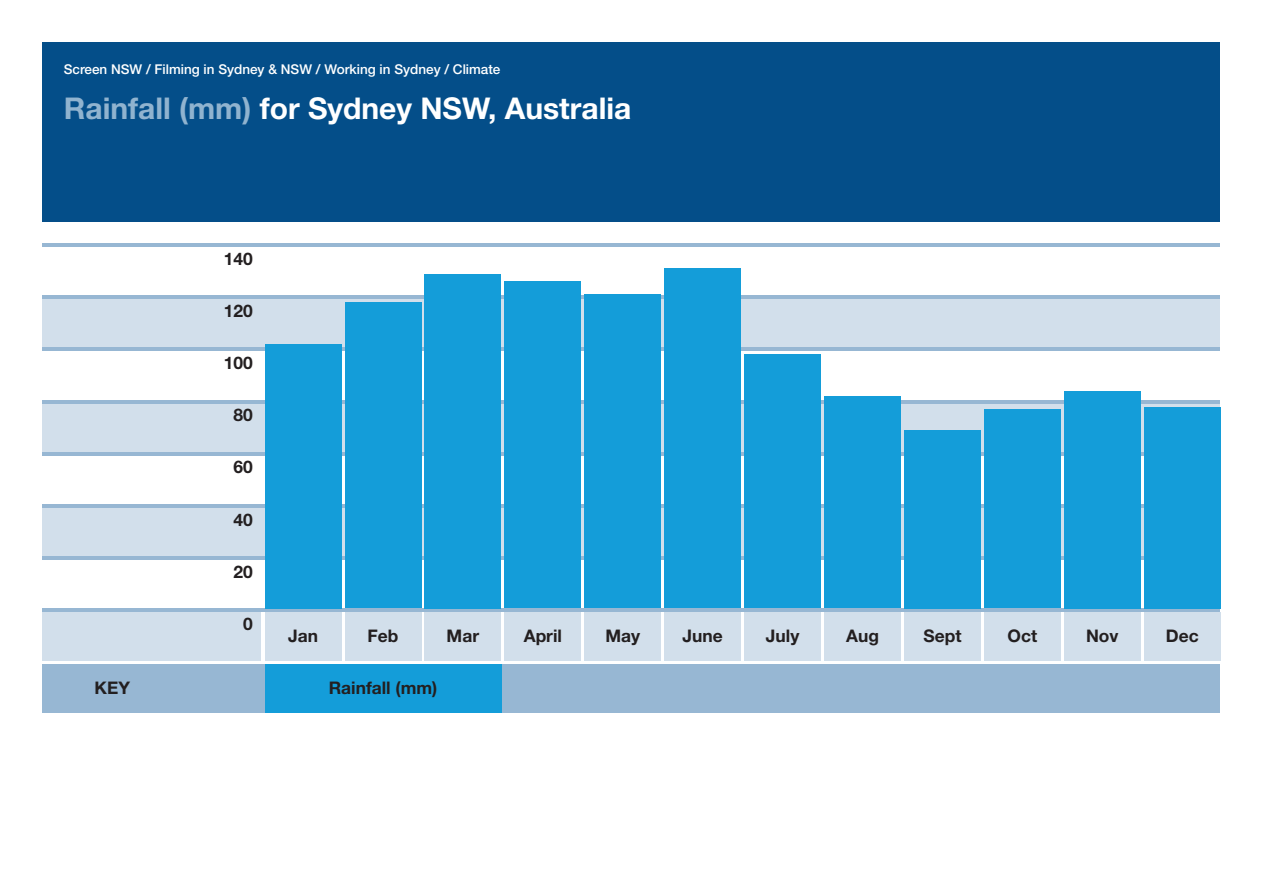
<style>
.page{position:relative;width:1263px;height:893px;background:#fff}
.page>*{position:absolute;margin:0;border:0;box-sizing:border-box;transform-origin:0 0}
.Section_Titles{font:700 30px "Helvetica Neue";color:#fff}
.t1{font:700 17.4px "Helvetica Neue";color:#231f20}
.t2{font:500 13.5px "Helvetica Neue";color:#fff}
.s1{color:#90b3cf}
</style>
<div class="page">
<div style="left:43px;top:43px;width:1177px;height:179px;background:#044e89"></div>
<div style="left:265px;top:612px;width:76px;height:48px;background:#d2dfeb"></div>
<div style="left:345px;top:612px;width:76px;height:48px;background:#d2dfeb"></div>
<div style="left:425px;top:612px;width:76px;height:48px;background:#d2dfeb"></div>
<div style="left:505px;top:612px;width:76px;height:48px;background:#d2dfeb"></div>
<div style="left:585px;top:612px;width:76px;height:48px;background:#d2dfeb"></div>
<div style="left:664px;top:612px;width:77px;height:48px;background:#d2dfeb"></div>
<div style="left:744px;top:612px;width:77px;height:48px;background:#d2dfeb"></div>
<div style="left:824px;top:612px;width:77px;height:48px;background:#d2dfeb"></div>
<div style="left:904px;top:612px;width:77px;height:48px;background:#d2dfeb"></div>
<div style="left:984px;top:612px;width:76px;height:48px;background:#d2dfeb"></div>
<div style="left:1064px;top:612px;width:76px;height:48px;background:#d2dfeb"></div>
<div style="left:1144px;top:612px;width:76px;height:48px;background:#d2dfeb"></div>
<div style="left:43px;top:612px;width:218px;height:49px;background:#d2dfeb"></div>
<div style="left:43px;top:507px;width:1177px;height:49px;background:#d2dfeb"></div>
<div style="left:43px;top:403px;width:1177px;height:49px;background:#d2dfeb"></div>
<div style="left:43px;top:299px;width:1177px;height:49px;background:#d2dfeb"></div>
<div style="left:43px;top:664px;width:1177px;height:48px;background:#97b7d3"></div>
<div style="left:265px;top:664px;width:236px;height:48px;background:#149dd9"></div>
<hr style="left:43px;top:243px;width:1177px;height:4px;background:#97b7d3">
<hr style="left:43px;top:296px;width:1177px;height:3px;background:#97b7d3">
<hr style="left:43px;top:348px;width:1177px;height:3px;background:#97b7d3">
<hr style="left:43px;top:400px;width:1177px;height:3px;background:#97b7d3">
<hr style="left:43px;top:452px;width:1177px;height:3px;background:#97b7d3">
<hr style="left:43px;top:504px;width:1177px;height:3px;background:#97b7d3">
<hr style="left:43px;top:556px;width:1177px;height:4px;background:#97b7d3">
<hr style="left:43px;top:608px;width:1177px;height:4px;background:#97b7d3">
<div style="left:265px;top:344px;width:76px;height:264px;background:#149dd9"></div>
<div style="left:345px;top:302px;width:76px;height:306px;background:#149dd9"></div>
<div style="left:425px;top:274px;width:76px;height:334px;background:#149dd9"></div>
<div style="left:505px;top:282px;width:76px;height:326px;background:#149dd9"></div>
<div style="left:585px;top:295px;width:76px;height:313px;background:#149dd9"></div>
<div style="left:664px;top:269px;width:77px;height:339px;background:#149dd9"></div>
<div style="left:744px;top:355px;width:77px;height:253px;background:#149dd9"></div>
<div style="left:824px;top:396px;width:77px;height:212px;background:#149dd9"></div>
<div style="left:904px;top:430px;width:77px;height:178px;background:#149dd9"></div>
<div style="left:984px;top:409px;width:76px;height:199px;background:#149dd9"></div>
<div style="left:1064px;top:391px;width:76px;height:217px;background:#149dd9"></div>
<div style="left:1144px;top:407px;width:76px;height:201px;background:#149dd9"></div>
<p class="t2" style="left:64px;top:61px;width:438px">Screen NSW / Filming in Sydney &amp; NSW / Working in Sydney / Climate</p>
<p class="Section_Titles" style="left:64px;top:90px;width:569px"><span class="s1">Rainfall (mm)</span> for Sydney NSW, Australia</p>
<p class="t1" style="left:224px;top:248px;width:30px">140</p>
<p class="t1" style="left:224px;top:300px;width:30px">120</p>
<p class="t1" style="left:224px;top:352px;width:30px">100</p>
<p class="t1" style="left:233px;top:404px;width:21px">80</p>
<p class="t1" style="left:233px;top:456px;width:21px">60</p>
<p class="t1" style="left:233px;top:509px;width:21px">40</p>
<p class="t1" style="left:233px;top:561px;width:21px">20</p>
<p class="t1" style="left:243px;top:613px;width:11px">0</p>
<p class="t1" style="left:288px;top:625px;width:31px">Jan</p>
<p class="t1" style="left:368px;top:625px;width:32px">Feb</p>
<p class="t1" style="left:447px;top:625px;width:34px">Mar</p>
<p class="t1" style="left:524px;top:625px;width:40px">April</p>
<p class="t1" style="left:605px;top:625px;width:36px">May</p>
<p class="t1" style="left:683px;top:625px;width:42px">June</p>
<p class="t1" style="left:766px;top:625px;width:35px">July</p>
<p class="t1" style="left:846px;top:625px;width:34px">Aug</p>
<p class="t1" style="left:923px;top:625px;width:39px">Sept</p>
<p class="t1" style="left:1007px;top:625px;width:31px">Oct</p>
<p class="t1" style="left:1086px;top:625px;width:34px">Nov</p>
<p class="t1" style="left:1166px;top:625px;width:34px">Dec</p>
<p class="t1" style="left:95px;top:677px;width:37px">KEY</p>
<p class="t1" style="left:329px;top:677px;width:110px">Rainfall (mm)</p>
</div>
